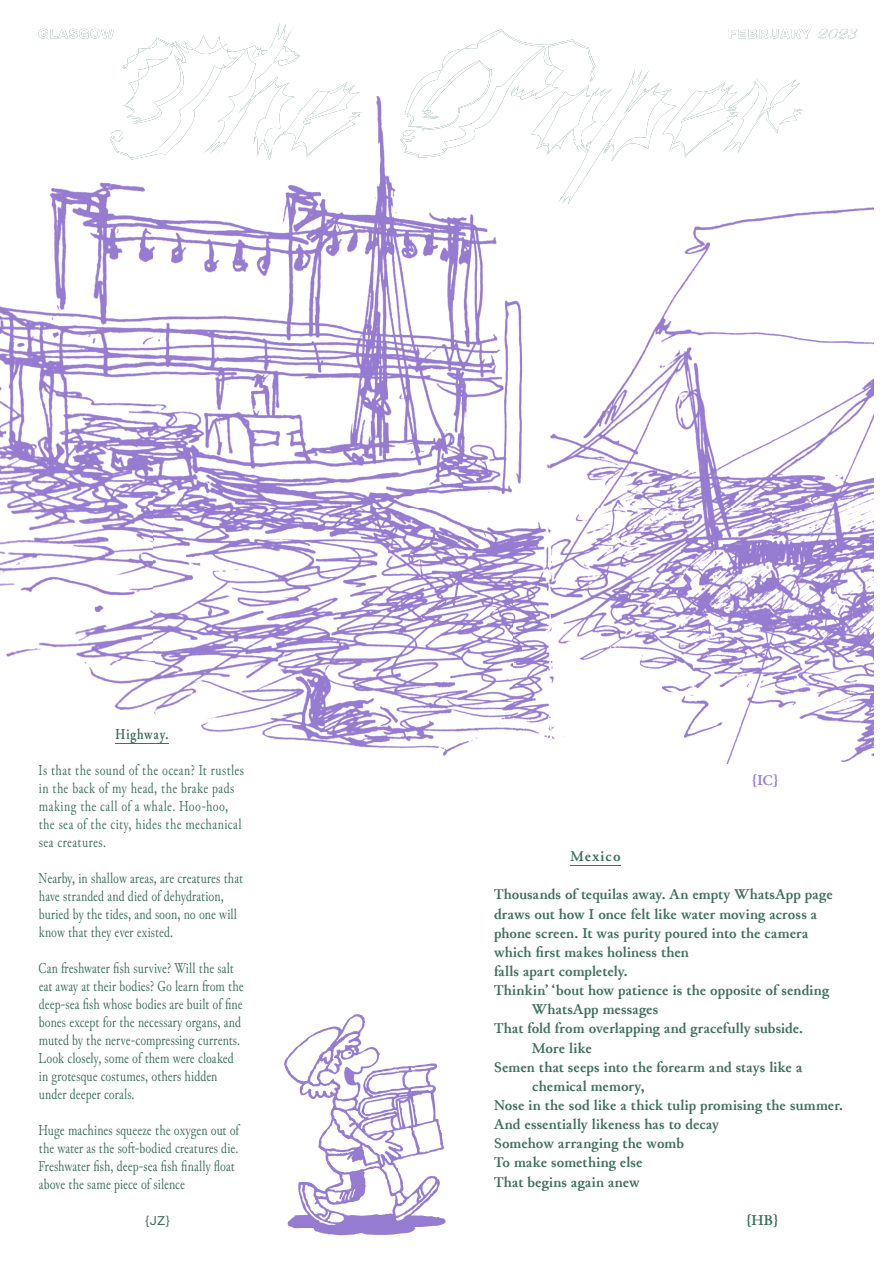
<style>
.page{position:relative;width:893px;height:1263px;background:#fff}
.page>*{position:absolute;margin:0;border:0;box-sizing:border-box;transform-origin:0 0}
.t1{font:condensed 15px/18px "Junicode";letter-spacing:.01em;color:#406e60}
.t2{font:700 15px "Junicode";letter-spacing:.01em;color:#406e60}
.t3{font:condensed 15px/18px "Junicode";letter-spacing:.03em;color:#406e60}
.t4{font:700 condensed 15px "Junicode";letter-spacing:.075em;color:#406e60}
.t5{font:700 15px "Junicode";color:#957cd1}
.t6{font:12.9px "Archivo";color:#406e60}
</style>
<div class="page">
<svg style="left:284px;top:1014px;width:162px;height:221px"></svg>
<hr style="left:570px;top:865px;width:51px;height:1px;background:#406e60">
<img style="left:0;top:28px;width:154px;height:682px">
<img style="left:772px;top:207px;width:102px;height:555px">
<img style="left:154px;top:205px;width:618px;height:558px">
<img style="left:110px;top:23px;width:535px;height:182px">
<img style="left:645px;top:29px;width:159px;height:129px">
<svg style="left:805px;top:29px;width:6px;height:9px"></svg>
<img style="left:729px;top:29px;width:76px;height:9px">
<img style="left:818px;top:28px;width:40px;height:11px">
<img style="left:39px;top:29px;width:71px;height:9px">
<svg style="left:110px;top:29px;width:4px;height:9px"></svg>
<hr style="left:115px;top:743px;width:53px;height:1px;background:#406e60">
<p class="t4" style="left:115px;top:722px;width:55px">Highway.</p>
<p class="t3" style="left:39px;top:761px;width:207px">Is that the sound of the ocean? It rustles in the back of my head, the brake pads making the call of a whale. Hoo-hoo, the sea of the city, hides the mechanical sea creatures.</p>
<p class="t1" style="left:39px;top:869px;width:206px">Nearby, in shallow areas, are creatures that have stranded and died of dehydration, buried by the tides, and soon, no one will know that they ever existed.</p>
<p class="t1" style="left:39px;top:959px;width:207px">Can freshwater fish survive? Will the salt eat away at their bodies? Go learn from the deep-sea fish whose bodies are built of fine bones except for the necessary organs, and muted by the nerve-compressing currents.<br>Look closely, some of them were cloaked in grotesque costumes, others hidden under deeper corals.</p>
<p class="t1" style="left:39px;top:1121px;width:202px">Huge machines squeeze the oxygen out of the water as the soft-bodied creatures die.<br>Freshwater fish, deep-sea fish finally float above the same piece of silence</p>
<p class="t6" style="left:145px;top:1210px;width:26px">{JZ}</p>
<p class="t5" style="left:752px;top:768px;width:28px">{IC}</p>
<p class="t2" style="left:570px;top:844px;width:52px">Mexico</p>
<p class="t2" style="left:494px;top:883px;width:340px">Thousands of tequilas away. An empty WhatsApp page</p>
<p class="t2" style="left:494px;top:902px;width:325px">draws out how I once felt like water moving across a</p>
<p class="t2" style="left:494px;top:921px;width:316px">phone screen. It was purity poured into the camera</p>
<p class="t2" style="left:494px;top:940px;width:196px">which first makes holiness then</p>
<p class="t2" style="left:494px;top:959px;width:135px">falls apart completely.</p>
<p class="t2" style="left:494px;top:978px;width:337px">Thinkin’ ‘bout how patience is the opposite of sending</p>
<p class="t2" style="left:532px;top:998px;width:128px">WhatsApp messages</p>
<p class="t2" style="left:494px;top:1017px;width:311px">That fold from overlapping and gracefully subside.</p>
<p class="t2" style="left:532px;top:1036px;width:61px">More like</p>
<p class="t2" style="left:494px;top:1055px;width:310px">Semen that seeps into the forearm and stays like a</p>
<p class="t2" style="left:532px;top:1074px;width:114px">chemical memory,</p>
<p class="t2" style="left:494px;top:1093px;width:351px">Nose in the sod like a thick tulip promising the summer.</p>
<p class="t2" style="left:494px;top:1112px;width:226px">And essentially likeness has to decay</p>
<p class="t2" style="left:494px;top:1131px;width:192px">Somehow arranging the womb</p>
<p class="t2" style="left:494px;top:1151px;width:150px">To make something else</p>
<p class="t2" style="left:494px;top:1170px;width:147px">That begins again anew</p>
<p class="t2" style="left:746px;top:1208px;width:34px">{HB}</p>
</div>
